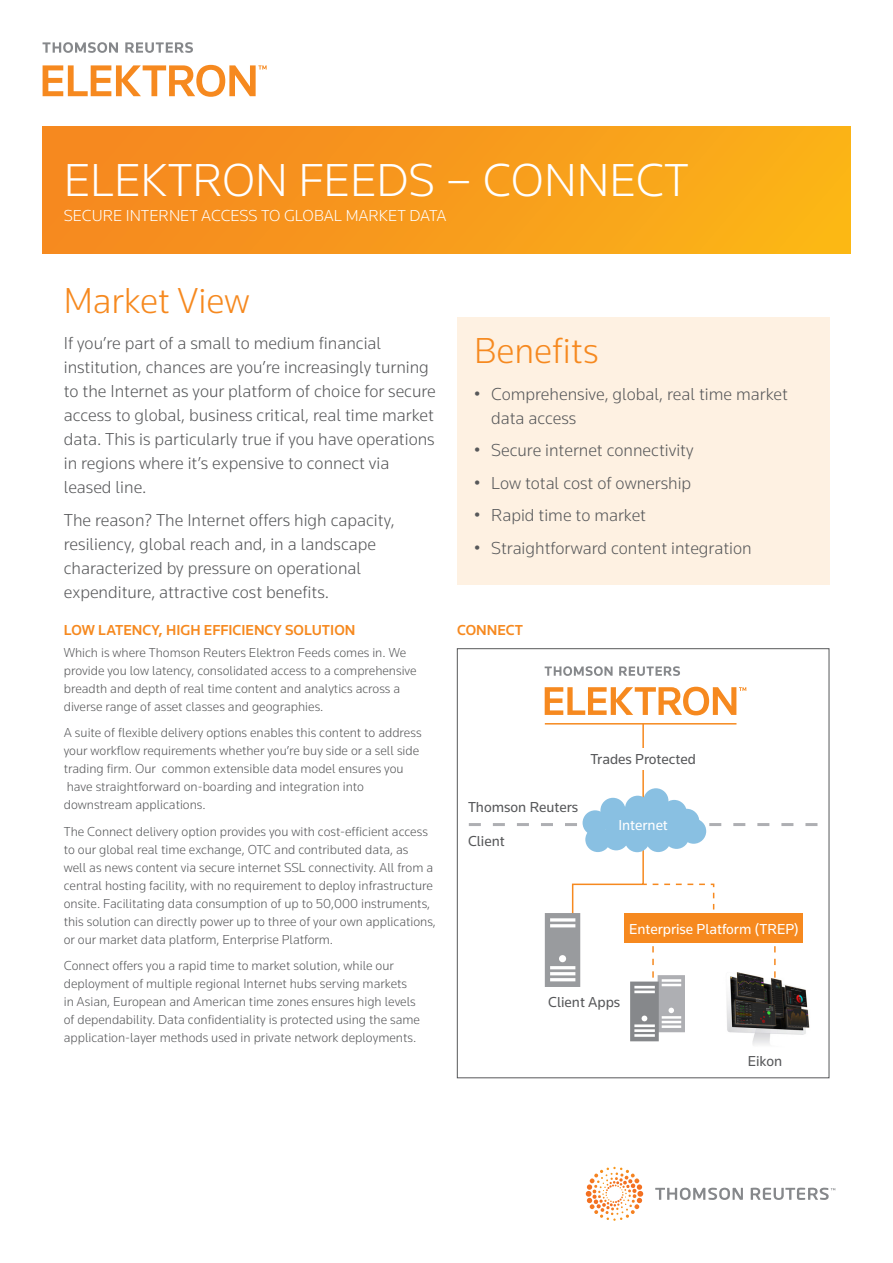
<style>
.page{position:relative;width:893px;height:1263px;background:#fff}
.page>*{position:absolute;margin:0;border:0;box-sizing:border-box;transform-origin:0 0}
.Notch_title_32_32{font:300 48px "Knowledge";color:#fff}
.Tier_One_Headline{font:300 37.5px "Knowledge";color:#f6891f}
.Intro_Body_Text{font:300 18px/24px "Knowledge";color:#57585a}
.Title_Level_2{font:300 16.5px "Knowledge";color:#fff}
.Body_Subhead{font:15px "Knowledge";color:#57585a}
.Body_Heading{font:500 15px "Knowledge";color:#f6891f}
.Body_Subhead-2{font:15px "Knowledge";color:#fff}
.Body_Copy{font:300 13.5px/18px "Knowledge";color:#57585a}
</style>
<div class="page">
<svg style="left:655px;top:1188px;width:180px;height:12px"></svg>
<svg style="left:586px;top:1167px;width:57px;height:51px"></svg>
<div style="left:43px;top:126px;width:807px;height:128px;background:linear-gradient(to right,#f58520,#fbb417)"></div>
<div style="left:457px;top:317px;width:372px;height:268px;background:#fef1e2"></div>
<svg style="left:43px;top:42px;width:150px;height:11px"></svg>
<svg style="left:43px;top:65px;width:224px;height:32px"></svg>
<img style="left:752px;top:1041px;width:18px;height:4px">
<svg style="left:545px;top:666px;width:135px;height:10px"></svg>
<svg style="left:545px;top:687px;width:201px;height:28px"></svg>
<svg style="left:469px;top:723px;width:348px;height:318px"></svg>
<div style="left:625px;top:913px;width:178px;height:30px;background:#f6891f"></div>
<p class="Notch_title_32_32" style="left:64px;top:150px;width:627px">ELEKTRON FEEDS – CONNECT</p>
<p class="Title_Level_2" style="left:64px;top:206px;width:384px">SECURE INTERNET ACCESS TO GLOBAL MARKET DATA</p>
<p class="Tier_One_Headline" style="left:64px;top:277px;width:187px">Market View</p>
<p class="Intro_Body_Text" style="left:64px;top:331px;width:374px">If you’re part of a small to medium financial institution, chances are you’re increasingly turning to the Internet as your platform of choice for secure access to global, business critical, real time market data. This is particularly true if you have operations in regions where it’s expensive to connect via leased line.</p>
<p class="Intro_Body_Text" style="left:64px;top:508px;width:332px">The reason? The Internet offers high capacity, resiliency, global reach and, in a landscape characterized by pressure on operational expenditure, attractive cost benefits.</p>
<p class="Body_Heading" style="left:64px;top:620px;width:293px">LOW LATENCY, HIGH EFFICIENCY SOLUTION</p>
<p class="Body_Copy" style="left:64px;top:643px;width:354px">Which is where Thomson Reuters Elektron Feeds comes in. We provide you low latency, consolidated access to a comprehensive breadth and depth of real time content and analytics across a diverse range of asset classes and geographies.</p>
<p class="Body_Copy" style="left:64px;top:723px;width:359px">A suite of flexible delivery options enables this content to address your workflow requirements whether you’re buy side or a sell side trading firm. Our common extensible data model ensures you have straightforward on-boarding and integration into downstream applications.</p>
<p class="Body_Copy" style="left:64px;top:822px;width:374px">The Connect delivery option provides you with cost-efficient access to our global real time exchange, OTC and contributed data, as<br>well as news content via secure internet SSL connectivity. All from a central hosting facility, with no requirement to deploy infrastructure onsite. Facilitating data consumption of up to 50,000 instruments, this solution can directly power up to three of your own applications, or our market data platform, Enterprise Platform.</p>
<p class="Body_Copy" style="left:64px;top:956px;width:358px">Connect offers you a rapid time to market solution, while our deployment of multiple regional Internet hubs serving markets in Asian, European and American time zones ensures high levels of dependability. Data confidentiality is protected using the same application-layer methods used in private network deployments.</p>
<p class="Tier_One_Headline" style="left:474px;top:328px;width:126px">Benefits</p>
<p class="Intro_Body_Text" style="left:491px;top:382px;width:298px;text-indent:-17px">• Comprehensive, global, real time market data access</p>
<p class="Intro_Body_Text" style="left:474px;top:438px;width:221px">• Secure internet connectivity</p>
<p class="Intro_Body_Text" style="left:474px;top:471px;width:219px">• Low total cost of ownership</p>
<p class="Intro_Body_Text" style="left:474px;top:503px;width:174px">• Rapid time to market</p>
<p class="Intro_Body_Text" style="left:474px;top:536px;width:279px">• Straightforward content integration</p>
<p class="Body_Heading" style="left:457px;top:620px;width:67px">CONNECT</p>
<p class="Body_Subhead" style="left:590px;top:749px;width:107px">Trades Protected</p>
<p class="Body_Subhead" style="left:468px;top:798px;width:112px">Thomson Reuters</p>
<p class="Body_Subhead" style="left:468px;top:832px;width:38px">Client</p>
<p class="Body_Subhead-2" style="left:618px;top:816px;width:51px">Internet</p>
<p class="Body_Subhead-2" style="left:629px;top:919px;width:171px">Enterprise Platform (TREP)</p>
<p class="Body_Subhead" style="left:548px;top:992px;width:74px">Client Apps</p>
<p class="Body_Subhead" style="left:748px;top:1051px;width:36px">Eikon</p>
</div>
